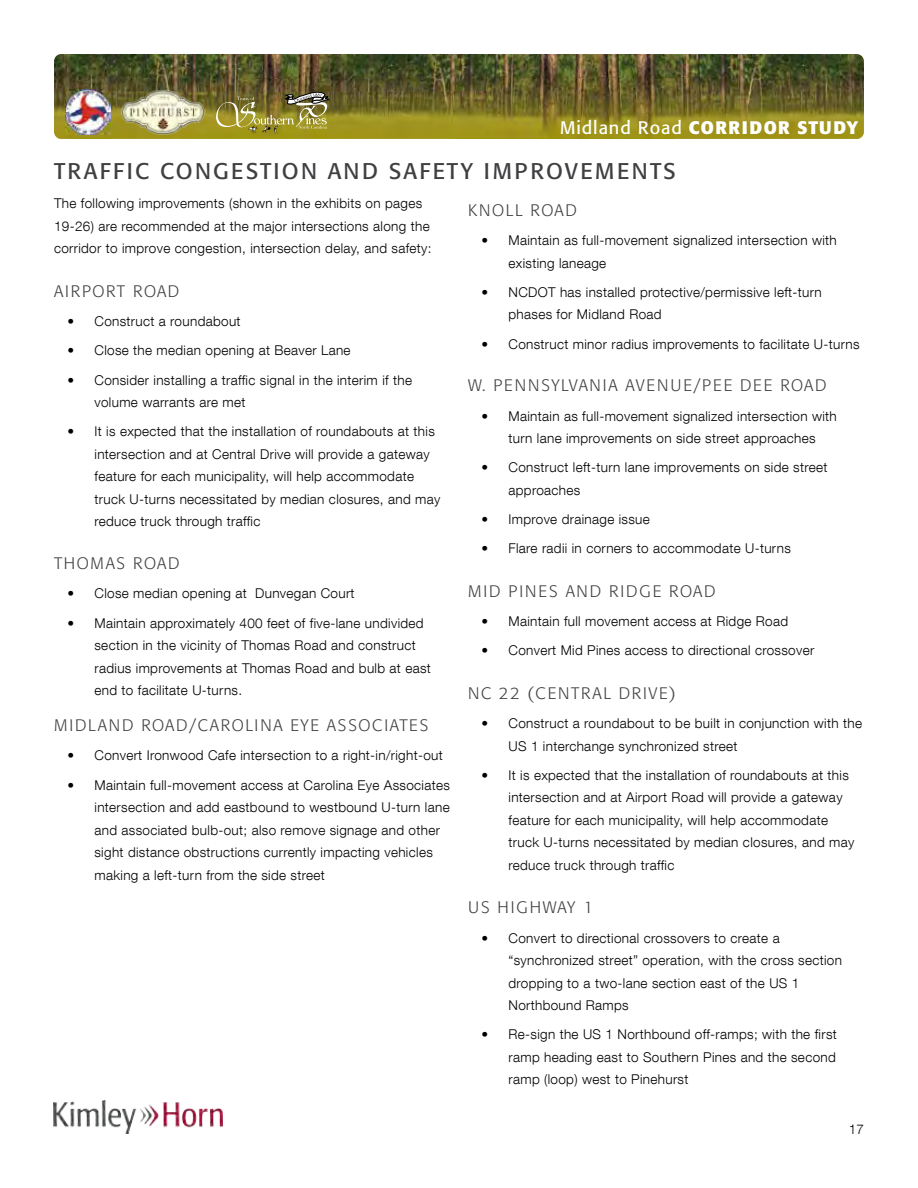
<style>
.page{position:relative;width:918px;height:1188px;background:#fff}
.page>*{position:absolute;margin:0;border:0;box-sizing:border-box;transform-origin:0 0}
.t1{font:22.5px "Formata Std";letter-spacing:.1em;color:#404043}
.t2{font:700 18px "Formata Std";letter-spacing:.08em;color:#fff}
.t3{font:300 16.5px "Formata Std";letter-spacing:.1em;color:#404043}
.t4{font:300 16.5px "Formata Std";letter-spacing:.12em;color:#404043}
.t5{font:300 13.5px/22.5px "Helvetica Neue LT Com";letter-spacing:.025em;color:#000}
.s1{font-weight:400}
</style>
<div class="page">
<img style="left:54px;top:54px;width:431px;height:38px">
<img style="left:485px;top:54px;width:379px;height:85px">
<img style="left:54px;top:92px;width:21px;height:47px">
<img style="left:107px;top:92px;width:378px;height:47px">
<img style="left:75px;top:135px;width:32px;height:4px">
<img style="left:65px;top:90px;width:45px;height:45px">
<img style="left:54px;top:1101px;width:169px;height:33px">
<img style="left:216px;top:92px;width:113px;height:42px">
<img style="left:121px;top:90px;width:85px;height:45px">
<h2 class="t2" style="left:560px;top:116px;width:300px"><span class="s1">Midland Road</span> CORRIDOR STUDY</h2>
<h1 class="t1" style="left:54px;top:158px;width:623px">TRAFFIC CONGESTION AND SAFETY IMPROVEMENTS</h1>
<p class="t5" style="left:54px;top:192px;width:379px">The following improvements (shown in the exhibits on pages<br>19-26) are recommended at the major intersections along the corridor to improve congestion, intersection delay, and safety:</p>
<p class="t3" style="left:54px;top:282px;width:127px">AIRPORT ROAD</p>
<p class="t5" style="left:68px;top:310px;width:175px">• Construct a roundabout</p>
<p class="t5" style="left:68px;top:339px;width:285px">• Close the median opening at Beaver Lane</p>
<p class="t5" style="left:94px;top:368px;width:319px;text-indent:-27px">• Consider installing a traffic signal in the interim if the volume warrants are met</p>
<p class="t5" style="left:94px;top:420px;width:347px;text-indent:-27px">• It is expected that the installation of roundabouts at this intersection and at Central Drive will provide a gateway feature for each municipality, will help accommodate truck U-turns necessitated by median closures, and may reduce truck through traffic</p>
<p class="t3" style="left:54px;top:554px;width:127px">THOMAS ROAD</p>
<p class="t5" style="left:68px;top:582px;width:289px">• Close median opening at Dunvegan Court</p>
<p class="t5" style="left:95px;top:611px;width:338px;text-indent:-27px">• Maintain approximately 400 feet of five-lane undivided section in the vicinity of Thomas Road and construct radius improvements at Thomas Road and bulb at east end to facilitate U-turns.</p>
<p class="t3" style="left:54px;top:716px;width:376px">MIDLAND ROAD/CAROLINA EYE ASSOCIATES</p>
<p class="t5" style="left:68px;top:744px;width:377px">• Convert Ironwood Cafe intersection to a right-in/right-out</p>
<p class="t5" style="left:94px;top:773px;width:357px;text-indent:-27px">• Maintain full-movement access at Carolina Eye Associates intersection and add eastbound to westbound U-turn lane and associated bulb-out; also remove signage and other sight distance obstructions currently impacting vehicles making a left-turn from the side street</p>
<p class="t3" style="left:468px;top:201px;width:110px">KNOLL ROAD</p>
<p class="t5" style="left:508px;top:229px;width:330px;text-indent:-27px">• Maintain as full-movement signalized intersection with existing laneage</p>
<p class="t5" style="left:508px;top:281px;width:315px;text-indent:-27px">• NCDOT has installed protective/permissive left-turn phases for Midland Road</p>
<p class="t5" style="left:482px;top:332px;width:380px">• Construct minor radius improvements to facilitate U-turns</p>
<p class="t3" style="left:468px;top:376px;width:360px">W. PENNSYLVANIA AVENUE/PEE DEE ROAD</p>
<p class="t5" style="left:482px;top:404px;width:357px;text-align:center">• Maintain as full-movement signalized intersection with turn lane improvements on side street approaches</p>
<p class="t5" style="left:508px;top:456px;width:320px;text-indent:-27px">• Construct left-turn lane improvements on side street approaches</p>
<p class="t5" style="left:482px;top:508px;width:170px">• Improve drainage issue</p>
<p class="t5" style="left:482px;top:537px;width:311px">• Flare radii in corners to accommodate U-turns</p>
<p class="t4" style="left:468px;top:582px;width:249px">MID PINES AND RIDGE ROAD</p>
<p class="t5" style="left:482px;top:610px;width:308px">• Maintain full movement access at Ridge Road</p>
<p class="t5" style="left:482px;top:639px;width:334px">• Convert Mid Pines access to directional crossover</p>
<p class="t3" style="left:468px;top:684px;width:209px">NC 22 (CENTRAL DRIVE)</p>
<p class="t5" style="left:508px;top:712px;width:355px;text-indent:-27px">• Construct a roundabout to be built in conjunction with the<br>US 1 interchange synchronized street</p>
<p class="t5" style="left:508px;top:764px;width:347px;text-indent:-27px">• It is expected that the installation of roundabouts at this intersection and at Airport Road will provide a gateway feature for each municipality, will help accommodate truck U-turns necessitated by median closures, and may reduce truck through traffic</p>
<p class="t3" style="left:468px;top:898px;width:126px">US HIGHWAY 1</p>
<p class="t5" style="left:508px;top:926px;width:335px;text-indent:-27px">• Convert to directional crossovers to create a “synchronized street” operation, with the cross section dropping to a two-lane section east of the US 1<br>Northbound Ramps</p>
<p class="t5" style="left:508px;top:1023px;width:330px;text-align:justify;text-indent:-27px">• Re-sign the US 1 Northbound off-ramps; with the first ramp heading east to Southern Pines and the second ramp (loop) west to Pinehurst</p>
<p class="t5" style="left:849px;top:1118px;width:17px">17</p>
</div>
